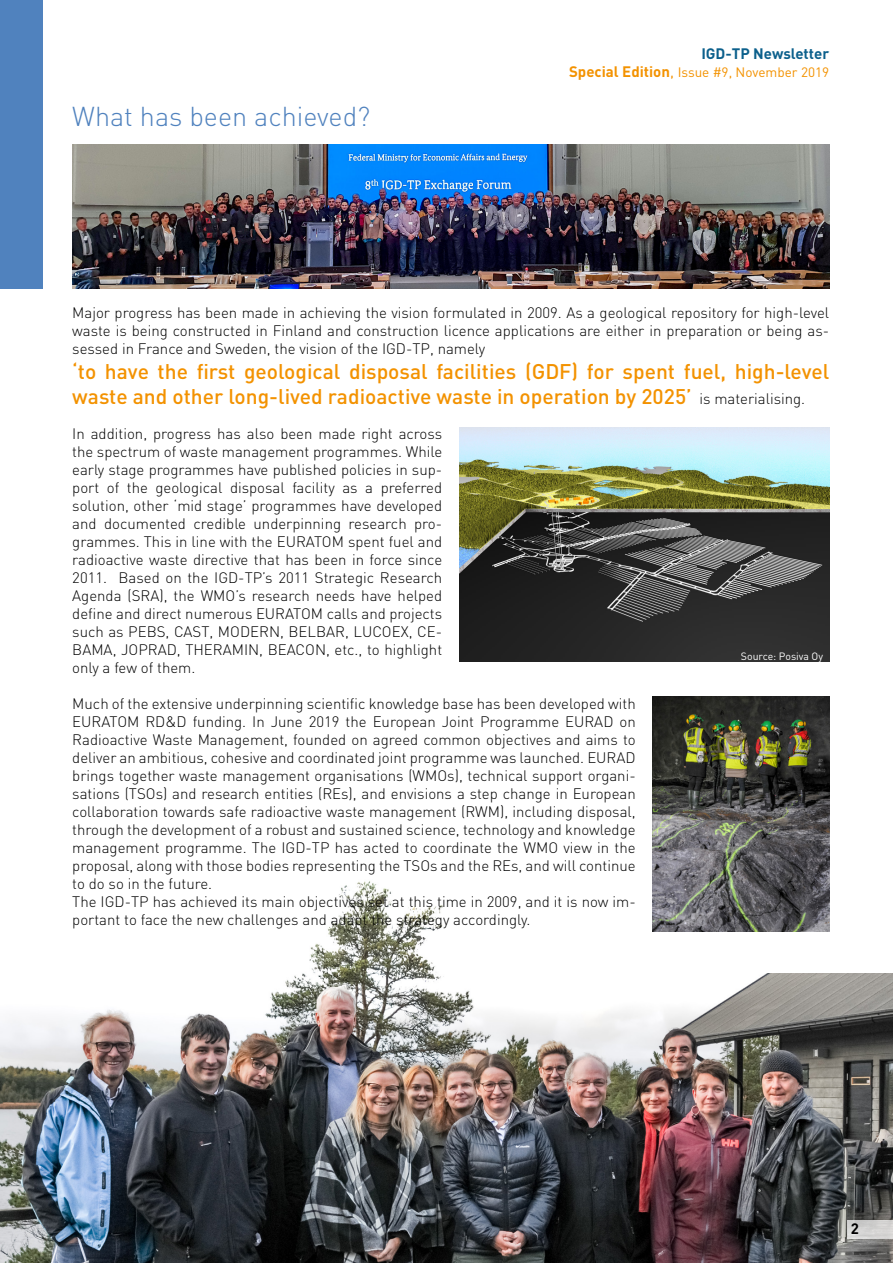
<style>
.page{position:relative;width:893px;height:1263px;background:#fff}
.page>*{position:absolute;margin:0;border:0;box-sizing:border-box;transform-origin:0 0}
.t1{font:300 27px "DIN Pro";color:#5082be}
.t2{font:500 21px/25.2px "DIN Pro";color:#f39200}
.t3{font:300 15px/18px "DIN Pro";color:#000;text-align:justify}
.t4{font:700 15px "DIN Pro";color:#0c608c}
.t5{font:700 15px "DIN Pro";color:#000}
.t6{font:13.5px "DIN Pro";color:#f39200}
.t7{font:10.5px "DIN Pro";color:#fff}
.s1{font-weight:700;font-size:15px}
.s2{font-size:15px}
.s3{font-weight:300;font-size:15px;color:#000}
</style>
<div class="page">
<div style="left:0;top:0;width:43px;height:288px;background:#5082be"></div>
<img style="left:72px;top:145px;width:757px;height:143px">
<img style="left:459px;top:428px;width:370px;height:234px">
<img style="left:0;top:864px;width:893px;height:399px">
<div style="left:848px;top:1220px;width:45px;height:18px;background:linear-gradient(to right,#d2d3d2,#d4d2d1)"></div>
<div style="left:643px;top:871px;width:250px;height:101px;background:#fff"></div>
<img style="left:653px;top:697px;width:176px;height:235px">
<h1 class="t1" style="left:72px;top:98px;width:300px">What has been achieved?</h1>
<p class="t4" style="left:701px;top:44px;width:129px">IGD-TP Newsletter</p>
<p class="t6" style="left:569px;top:63px;width:262px"><span class="s1">Special Edition</span><span class="s2">,</span> Issue #9, November 2019</p>
<p class="t3" style="left:72px;top:302px;width:758px">Major progress has been made in achieving the vision formulated in 2009. As a geological repository for high-level waste is being constructed in Finland and construction licence applications are either in preparation or being as&shy;sessed in France and Sweden, the vision of the IGD-TP, namely</p>
<h2 class="t2" style="left:72px;top:358px;width:758px">‘to have the first geological disposal facilities (GDF) for spent fuel, high-level waste and other long-lived radioactive waste in operation by 2025’ <span class="s3">is materialising.</span></h2>
<p class="t3" style="left:72px;top:424px;width:371px">In addition, progress has also been made right across the spectrum of waste management programmes. While early stage programmes have published policies in sup&shy;port of the geological disposal facility as a preferred solution, other ‘mid stage’ programmes have developed and documented credible underpinning research pro&shy;grammes. This in line with the EURATOM spent fuel and radioactive waste directive that has been in force since 2011. Based on the IGD-TP’s 2011 Strategic Research Agenda (SRA), the WMO’s research needs have helped define and direct numerous EURATOM calls and projects such as PEBS, CAST, MODERN, BELBAR, LUCOEX, CE-BAMA, JOPRAD, THERAMIN, BEACON, etc., to highlight only a few of them.</p>
<p class="t3" style="left:72px;top:694px;width:565px;text-align:left">Much of the extensive underpinning scientific knowledge base has been developed with EURATOM RD&amp;D funding. In June 2019 the European Joint Programme EURAD on Radioactive Waste Management, founded on agreed common objectives and aims to deliver an ambitious, cohesive and coordinated joint programme was launched. EURAD brings together waste management organisations (WMOs), technical support organi&shy;sations (TSOs) and research entities (REs), and envisions a step change in European collaboration towards safe radioactive waste management (RWM), including disposal, through the development of a robust and sustained science, technology and knowledge management programme. The IGD-TP has acted to coordinate the WMO view in the proposal, along with those bodies representing the TSOs and the REs, and will continue to do so in the future.<br>The IGD-TP has achieved its main objectives set at this time in 2009, and it is now im&shy;portant to face the new challenges and adapt the strategy accordingly.</p>
<p class="t7" style="left:741px;top:648px;width:84px">Source: Posiva Oy</p>
<p class="t5" style="left:851px;top:1219px;width:10px">2</p>
</div>
